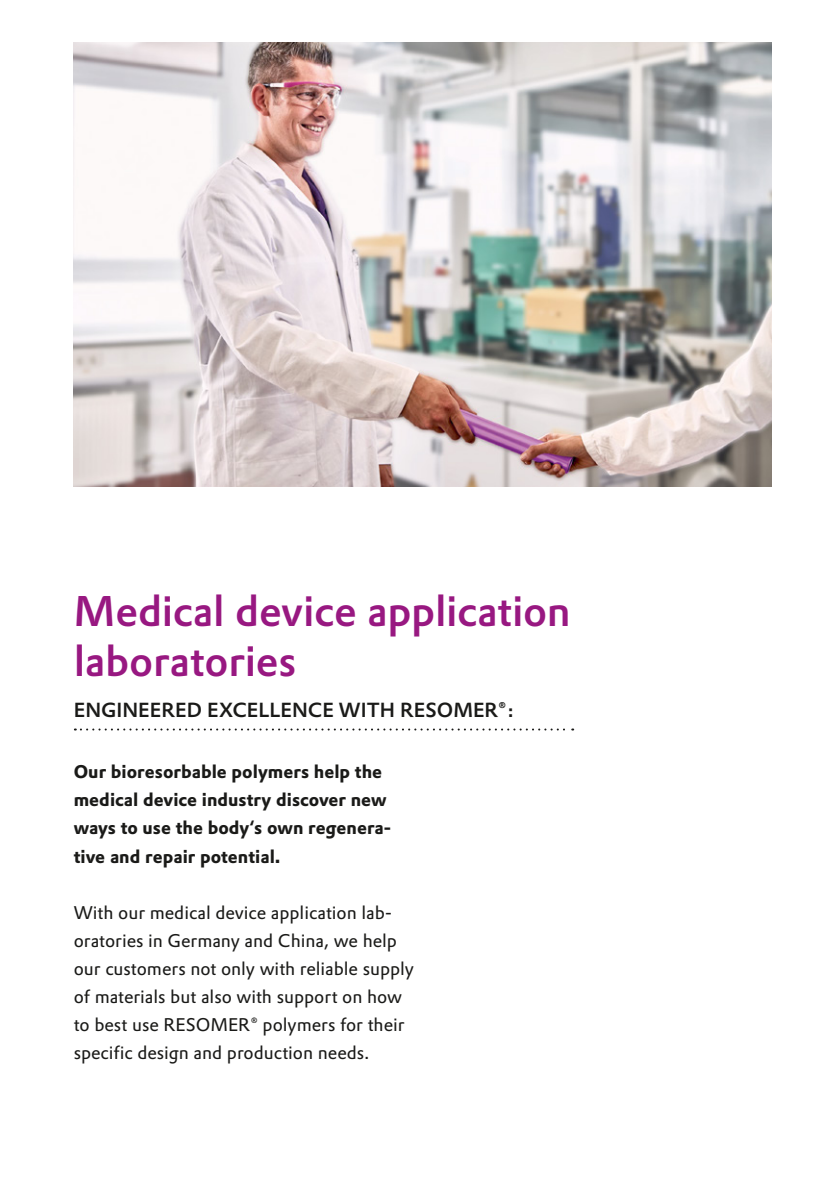
<style>
.page{position:relative;width:840px;height:1191px;background:#fff}
.page>*{position:absolute;margin:0;border:0;box-sizing:border-box;transform-origin:0 0}
.t1{font:500 42px/50.4px "Evonik Prokyon";letter-spacing:-.005em;color:#981881}
.t2{font:500 20px "Evonik Prokyon";color:#1a1a18}
.t3{font:18px/28px "Evonik Prokyon";color:#1a1a18}
.t4{font:700 18px/28px "Evonik Prokyon";color:#1a1a18}
</style>
<div class="page">
<img style="left:74px;top:42px;width:697px;height:444px">
<svg style="left:75px;top:728px;width:498px;height:2px"></svg>
<h1 class="t1" style="left:74px;top:582px;width:498px">Medical device application laboratories</h1>
<p class="t2" style="left:74px;top:694px;width:442px">ENGINEERED EXCELLENCE WITH RESOMER®:</p>
<p class="t4" style="left:74px;top:756px;width:318px">Our bioresorbable polymers help the medical device industry discover new ways to use the body‘s own regenera&shy;tive and repair potential.</p>
<p class="t3" style="left:74px;top:897px;width:341px">With our medical device application lab&shy;oratories in Germany and China, we help our customers not only with reliable supply of materials but also with support on how to best use RESOMER® polymers for their specific design and production needs.</p>
</div>
